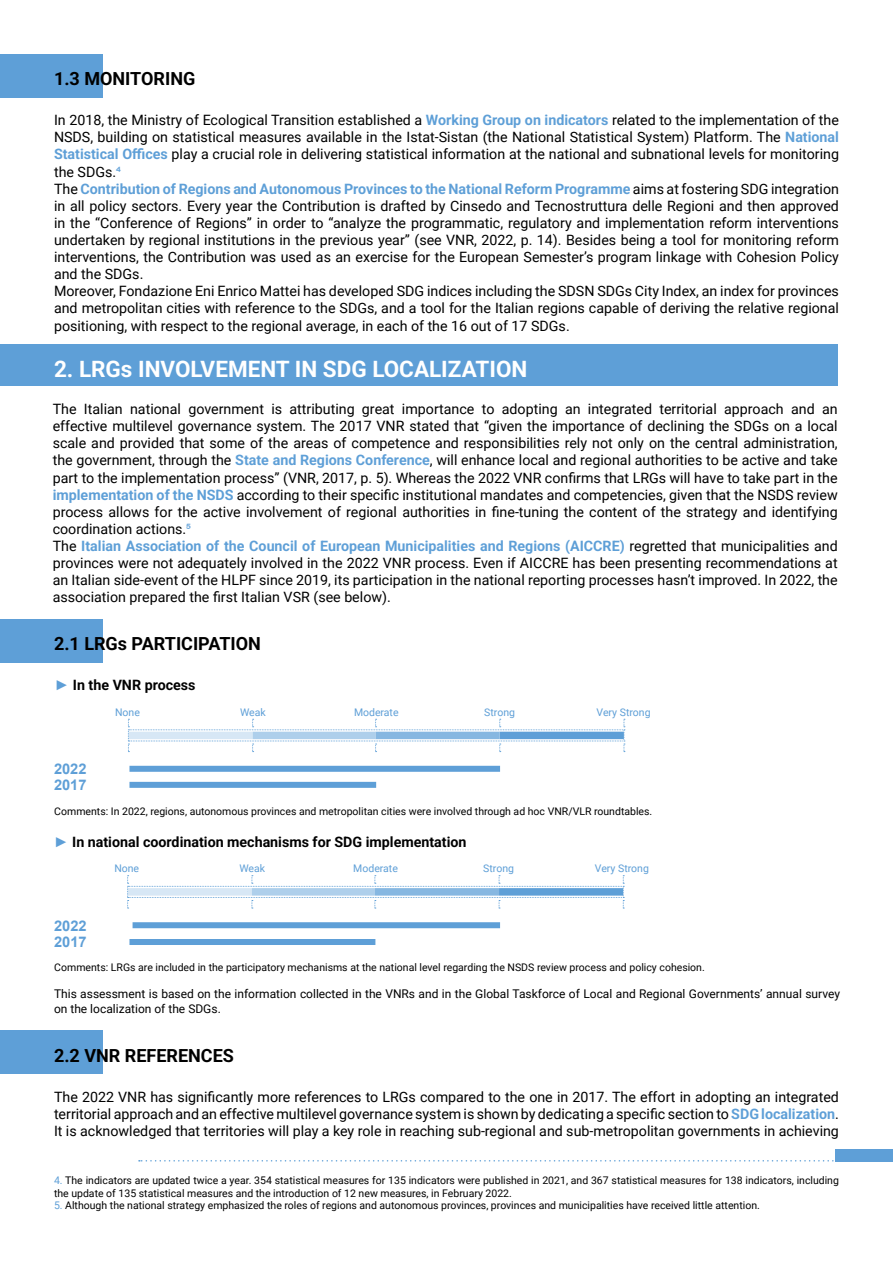
<style>
.page{position:relative;width:893px;height:1263px;background:#fff}
.page>*{position:absolute;margin:0;border:0;box-sizing:border-box;transform-origin:0 0}
.t1{font:700 22.5px "Roboto";color:#fff}
.t2{font:700 18px "Roboto";color:#000}
.t3{font:700 14.7px "Arial";color:#5e9fd7}
.t4{font:14.25px/17.1px "Roboto";color:#000;text-align:justify}
.t5{font:700 14.25px "Roboto";color:#000}
.t6{font:12px/14.4px "Roboto";color:#000}
.t7{font:10.5px/12.6px "Roboto";color:#000}
.t8{font:10.5px "Roboto";color:#5e9fd7}
.s1{font-weight:700;color:#5e9fd7}
.s2{font-family:"Arial";color:#5e9fd7}
.s3{font-family:"Arial";font-weight:400;color:#5e9fd7}
.s4{color:#5e9fd7}
</style>
<div class="page">
<div style="left:0;top:619px;width:102px;height:44px;background:#5e9fd7"></div>
<div style="left:129px;top:766px;width:371px;height:6px;background:#5e9fd7"></div>
<div style="left:129px;top:782px;width:247px;height:6px;background:#5e9fd7"></div>
<div style="left:133px;top:922px;width:367px;height:6px;background:#5e9fd7"></div>
<div style="left:129px;top:939px;width:246px;height:6px;background:#5e9fd7"></div>
<svg style="left:128px;top:719px;width:497px;height:33px"></svg>
<svg style="left:127px;top:875px;width:497px;height:34px"></svg>
<div style="left:0;top:1030px;width:102px;height:44px;background:#5e9fd7"></div>
<svg style="left:139px;top:1160px;width:695px;height:1px"></svg>
<div style="left:835px;top:1149px;width:58px;height:12px;background:#5e9fd7"></div>
<div style="left:0;top:54px;width:102px;height:44px;background:#5e9fd7"></div>
<div style="left:0;top:345px;width:838px;height:41px;background:#5e9fd7"></div>
<p class="t2" style="left:54px;top:66px;width:143px">1.3 MONITORING</p>
<p class="t4" style="left:54px;top:111px;width:786px">In 2018, the Ministry of Ecological Transition established a <span class="s1">Working Group on indicators</span> related to the implementation of the NSDS, building on statistical measures available in the Istat-Sistan (the National Statistical System) Platform. The <span class="s1">National Statistical Offices</span> play a crucial role in delivering statistical information at the national and subnational levels for monitoring the SDGs.<span class="s2">⁴</span></p>
<p class="t4" style="left:54px;top:180px;width:786px">The <span class="s1">Contribution of Regions and Autonomous Provinces to the National Reform Programme</span> aims at fostering SDG integration in all policy sectors. Every year the Contribution is drafted by Cinsedo and Tecnostruttura delle Regioni and then approved in the “Conference of Regions” in order to “analyze the programmatic, regulatory and implementation reform interventions undertaken by regional institutions in the previous year” (see VNR, 2022, p. 14). Besides being a tool for monitoring reform interventions, the Contribution was used as an exercise for the European Semester’s program linkage with Cohesion Policy and the SDGs.</p>
<p class="t4" style="left:54px;top:282px;width:786px">Moreover, Fondazione Eni Enrico Mattei has developed SDG indices including the SDSN SDGs City Index, an index for provinces and metropolitan cities with reference to the SDGs, and a tool for the Italian regions capable of deriving the relative regional positioning, with respect to the regional average, in each of the 16 out of 17 SDGs.</p>
<p class="t1" style="left:54px;top:353px;width:475px">2. LRGs INVOLVEMENT IN SDG LOCALIZATION</p>
<p class="t4" style="left:53px;top:400px;width:786px">The Italian national government is attributing great importance to adopting an integrated territorial approach and an effective multilevel governance system. The 2017 VNR stated that “given the importance of declining the SDGs on a local scale and provided that some of the areas of competence and responsibilities rely not only on the central administration, the government, through the <span class="s1">State and Regions Conference</span>, will enhance local and regional authorities to be active and take part to the implementation process” (VNR, 2017, p. 5). Whereas the 2022 VNR confirms that LRGs will have to take part in the <span class="s1">implementation of the NSDS</span> according to their specific institutional mandates and competencies, given that the NSDS review process allows for the active involvement of regional authorities in fine-tuning the content of the strategy and identifying coordination actions.<span class="s2">⁵</span></p>
<p class="t4" style="left:53px;top:537px;width:786px">The <span class="s1">Italian Association of the Council of European Municipalities and Regions (AICCRE)</span> regretted that municipalities and provinces were not adequately involved in the 2022 VNR process. Even if AICCRE has been presenting recommendations at an Italian side-event of the HLPF since 2019, its participation in the national reporting processes hasn’t improved. In 2022, the association prepared the first Italian VSR (see below).</p>
<p class="t2" style="left:54px;top:631px;width:209px">2.1 LRGs PARTICIPATION</p>
<p class="t5" style="left:55px;top:675px;width:142px"><span class="s3">►</span> In the VNR process</p>
<p class="t3" style="left:54px;top:758px;width:34px">2022</p>
<p class="t3" style="left:54px;top:775px;width:34px">2017</p>
<p class="t8" style="left:115px;top:705px;width:26px">None</p>
<p class="t8" style="left:240px;top:705px;width:27px">Weak</p>
<p class="t8" style="left:354px;top:705px;width:46px">Moderate</p>
<p class="t8" style="left:484px;top:705px;width:32px">Strong</p>
<p class="t8" style="left:597px;top:705px;width:56px">Very Strong</p>
<p class="t7" style="left:54px;top:805px;width:599px">Comments: In 2022, regions, autonomous provinces and metropolitan cities were involved through ad hoc VNR/VLR roundtables.</p>
<p class="t5" style="left:54px;top:832px;width:414px"><span class="s3">►</span> In national coordination mechanisms for SDG implementation</p>
<p class="t8" style="left:114px;top:861px;width:26px">None</p>
<p class="t8" style="left:239px;top:861px;width:27px">Weak</p>
<p class="t8" style="left:353px;top:861px;width:46px">Moderate</p>
<p class="t8" style="left:483px;top:861px;width:32px">Strong</p>
<p class="t8" style="left:595px;top:861px;width:56px">Very Strong</p>
<p class="t3" style="left:54px;top:915px;width:34px">2022</p>
<p class="t3" style="left:54px;top:931px;width:34px">2017</p>
<p class="t7" style="left:54px;top:961px;width:652px">Comments: LRGs are included in the participatory mechanisms at the national level regarding the NSDS review process and policy cohesion.</p>
<p class="t6" style="left:54px;top:986px;width:787px">This assessment is based on the information collected in the VNRs and in the Global Taskforce of Local and Regional Governments’ annual survey on the localization of the SDGs.</p>
<p class="t2" style="left:54px;top:1043px;width:181px">2.2 VNR REFERENCES</p>
<p class="t4" style="left:54px;top:1088px;width:786px">The 2022 VNR has significantly more references to LRGs compared to the one in 2017. The effort in adopting an integrated territorial approach and an effective multilevel governance system is shown by dedicating a specific section to <span class="s1">SDG localization</span>.<br>It is acknowledged that territories will play a key role in reaching sub-regional and sub-metropolitan governments in achieving</p>
<p class="t7" style="left:54px;top:1173px;width:786px"><span class="s4">4.</span> The indicators are updated twice a year. 354 statistical measures for 135 indicators were published in 2021, and 367 statistical measures for 138 indicators, including the update of 135 statistical measures and the introduction of 12 new measures, in February 2022.</p>
<p class="t7" style="left:54px;top:1199px;width:707px"><span class="s4">5.</span> Although the national strategy emphasized the roles of regions and autonomous provinces, provinces and municipalities have received little attention.</p>
</div>
